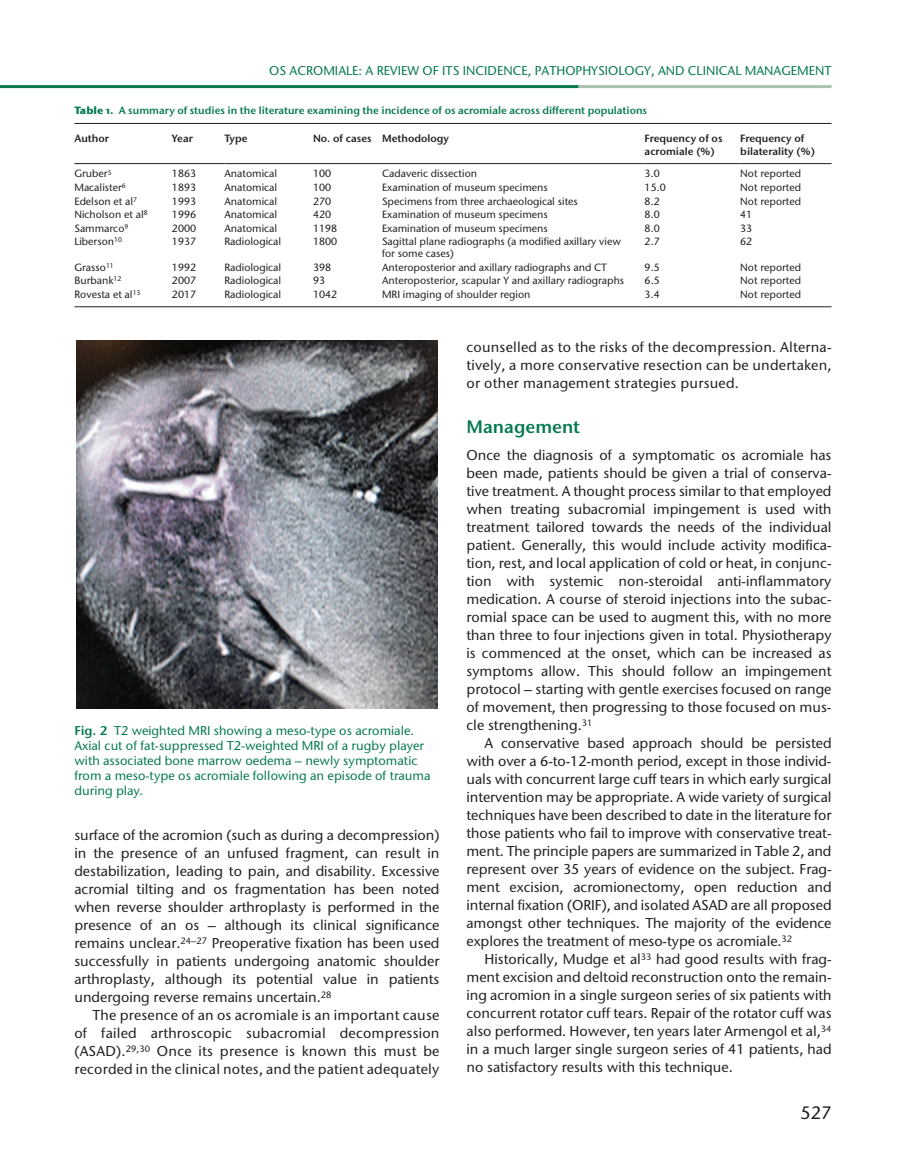
<style>
.page{position:relative;width:906px;height:1170px;background:#fff}
.page>*{position:absolute;margin:0;border:0;box-sizing:border-box;transform-origin:0 0}
.t1{font:600 18px "Stone Sans ITC Pro";color:#077a4e}
.t2{font:500 18px "Stone Sans ITC Pro";color:#231f20}
.t3{font:500 14.25px/18px "Stone Sans ITC Pro";color:#231f20;text-align:justify}
.t4{font:500 12.75px/15px "Stone Sans ITC Pro";color:#077a4e}
.t5{font:500 10.5px/12px "Stone Sans ITC Pro";color:#231f20}
.t6{font:600 10.5px "Stone Sans ITC Pro";color:#077a4e}
.t7{font:600 10.5px/12.8px "Stone Sans ITC Pro";color:#231f20}
.s1{font-weight:700}
.s2{font-weight:600}
</style>
<div class="page">
<hr style="left:578px;top:85px;width:253px;height:3px;background:#a9c1b0">
<hr style="left:0;top:85px;width:578px;height:3px;background:#077a4e">
<hr style="left:74px;top:123px;width:757px;height:1px;background:#231f20">
<hr style="left:74px;top:163px;width:98px;height:1px;background:#231f20">
<hr style="left:172px;top:163px;width:52px;height:1px;background:#231f20">
<hr style="left:224px;top:163px;width:89px;height:1px;background:#231f20">
<hr style="left:313px;top:163px;width:69px;height:1px;background:#231f20">
<hr style="left:382px;top:163px;width:262px;height:1px;background:#231f20">
<hr style="left:644px;top:163px;width:96px;height:1px;background:#231f20">
<hr style="left:740px;top:163px;width:91px;height:1px;background:#231f20">
<hr style="left:74px;top:306px;width:98px;height:1px;background:#231f20">
<hr style="left:172px;top:306px;width:52px;height:1px;background:#231f20">
<hr style="left:224px;top:306px;width:89px;height:1px;background:#231f20">
<hr style="left:313px;top:306px;width:69px;height:1px;background:#231f20">
<hr style="left:382px;top:306px;width:262px;height:1px;background:#231f20">
<hr style="left:644px;top:306px;width:96px;height:1px;background:#231f20">
<hr style="left:740px;top:306px;width:91px;height:1px;background:#231f20">
<img style="left:77px;top:341px;width:360px;height:367px">
<p class="t4" style="left:269px;top:63px;width:564px">Os acromiale: a review of its incidence, pathophysiology, and clinical management</p>
<p class="t6" style="left:74px;top:104px;width:574px"><span class="s1">Table 1.</span> A summary of studies in the literature examining the incidence of os acromiale across different populations</p>
<p class="t7" style="left:74px;top:132px;width:36px">Author</p>
<p class="t7" style="left:172px;top:132px;width:22px">Year</p>
<p class="t7" style="left:224px;top:132px;width:25px">Type</p>
<p class="t7" style="left:313px;top:132px;width:137px">No. of cases Methodology</p>
<p class="t7" style="left:644px;top:132px;width:79px">Frequency of os acromiale (%)</p>
<p class="t7" style="left:740px;top:132px;width:76px">Frequency of bilaterality (%)</p>
<p class="t5" style="left:74px;top:168px;width:39px">Gruber<sup>5</sup></p>
<p class="t5" style="left:172px;top:168px;width:26px">1863</p>
<p class="t5" style="left:224px;top:168px;width:54px">Anatomical</p>
<p class="t5" style="left:313px;top:168px;width:20px">100</p>
<p class="t5" style="left:382px;top:168px;width:97px">Cadaveric dissection</p>
<p class="t5" style="left:644px;top:168px;width:17px">3.0</p>
<p class="t5" style="left:740px;top:168px;width:62px">Not reported</p>
<p class="t5" style="left:74px;top:181px;width:53px">Macalister<sup>6</sup></p>
<p class="t5" style="left:172px;top:181px;width:26px">1893</p>
<p class="t5" style="left:224px;top:181px;width:54px">Anatomical</p>
<p class="t5" style="left:313px;top:181px;width:20px">100</p>
<p class="t5" style="left:382px;top:181px;width:167px">Examination of museum specimens</p>
<p class="t5" style="left:644px;top:181px;width:23px">15.0</p>
<p class="t5" style="left:740px;top:181px;width:62px">Not reported</p>
<p class="t5" style="left:74px;top:195px;width:64px">Edelson et al<sup>7</sup></p>
<p class="t5" style="left:172px;top:195px;width:26px">1993</p>
<p class="t5" style="left:224px;top:195px;width:54px">Anatomical</p>
<p class="t5" style="left:313px;top:195px;width:20px">270</p>
<p class="t5" style="left:382px;top:195px;width:197px">Specimens from three archaeological sites</p>
<p class="t5" style="left:644px;top:195px;width:17px">8.2</p>
<p class="t5" style="left:740px;top:195px;width:62px">Not reported</p>
<p class="t5" style="left:74px;top:208px;width:75px">Nicholson et al<sup>8</sup></p>
<p class="t5" style="left:172px;top:208px;width:26px">1996</p>
<p class="t5" style="left:224px;top:208px;width:54px">Anatomical</p>
<p class="t5" style="left:313px;top:208px;width:20px">420</p>
<p class="t5" style="left:382px;top:208px;width:167px">Examination of museum specimens</p>
<p class="t5" style="left:644px;top:208px;width:17px">8.0</p>
<p class="t5" style="left:740px;top:208px;width:14px">41</p>
<p class="t5" style="left:74px;top:222px;width:55px">Sammarco<sup>9</sup></p>
<p class="t5" style="left:172px;top:222px;width:26px">2000</p>
<p class="t5" style="left:224px;top:222px;width:54px">Anatomical</p>
<p class="t5" style="left:313px;top:222px;width:26px">1198</p>
<p class="t5" style="left:382px;top:222px;width:167px">Examination of museum specimens</p>
<p class="t5" style="left:644px;top:222px;width:17px">8.0</p>
<p class="t5" style="left:740px;top:222px;width:14px">33</p>
<p class="t5" style="left:74px;top:235px;width:49px">Liberson<sup>10</sup></p>
<p class="t5" style="left:172px;top:235px;width:26px">1937</p>
<p class="t5" style="left:224px;top:235px;width:58px">Radiological</p>
<p class="t5" style="left:313px;top:235px;width:26px">1800</p>
<p class="t5" style="left:382px;top:235px;width:241px">Sagittal plane radiographs (a modified axillary view for some cases)</p>
<p class="t5" style="left:644px;top:235px;width:17px">2.7</p>
<p class="t5" style="left:740px;top:235px;width:14px">62</p>
<p class="t5" style="left:74px;top:261px;width:41px">Grasso<sup>11</sup></p>
<p class="t5" style="left:172px;top:261px;width:26px">1992</p>
<p class="t5" style="left:224px;top:261px;width:58px">Radiological</p>
<p class="t5" style="left:313px;top:261px;width:20px">398</p>
<p class="t5" style="left:382px;top:261px;width:226px">Anteroposterior and axillary radiographs and CT</p>
<p class="t5" style="left:644px;top:261px;width:17px">9.5</p>
<p class="t5" style="left:740px;top:261px;width:62px">Not reported</p>
<p class="t5" style="left:74px;top:274px;width:48px">Burbank<sup>12</sup></p>
<p class="t5" style="left:172px;top:274px;width:26px">2007</p>
<p class="t5" style="left:224px;top:274px;width:58px">Radiological</p>
<p class="t5" style="left:313px;top:274px;width:14px">93</p>
<p class="t5" style="left:382px;top:274px;width:244px">Anteroposterior, scapular Y and axillary radiographs</p>
<p class="t5" style="left:644px;top:274px;width:17px">6.5</p>
<p class="t5" style="left:740px;top:274px;width:62px">Not reported</p>
<p class="t5" style="left:74px;top:288px;width:68px">Rovesta et al<sup>13</sup></p>
<p class="t5" style="left:172px;top:288px;width:26px">2017</p>
<p class="t5" style="left:224px;top:288px;width:58px">Radiological</p>
<p class="t5" style="left:313px;top:288px;width:26px">1042</p>
<p class="t5" style="left:382px;top:288px;width:150px">MRI imaging of shoulder region</p>
<p class="t5" style="left:644px;top:288px;width:17px">3.4</p>
<p class="t5" style="left:740px;top:288px;width:62px">Not reported</p>
<p class="t4" style="left:74px;top:723px;width:357px"><span class="s2">Fig. 2</span> T2 weighted MRI showing a meso-type os acromiale.<br>Axial cut of fat-suppressed T2-weighted MRI of a rugby player with associated bone marrow oedema – newly symptomatic from a meso-type os acromiale following an episode of trauma during play.</p>
<p class="t3" style="left:74px;top:825px;width:366px">surface of the acromion (such as during a decompression) in the presence of an unfused fragment, can result in destabilization, leading to pain, and disability. Excessive acromial tilting and os fragmentation has been noted when reverse shoulder arthroplasty is performed in the presence of an os – although its clinical significance remains unclear.<sup>24–27</sup> Preoperative fixation has been used successfully in patients undergoing anatomic shoulder arthroplasty, although its potential value in patients undergoing reverse remains uncertain.<sup>28</sup></p>
<p class="t3" style="left:74px;top:1005px;width:366px;text-indent:18px">The presence of an os acromiale is an important cause of failed arthroscopic subacromial decompression (ASAD).<sup>29,30</sup> Once its presence is known this must be recorded in the clinical notes, and the patient adequately</p>
<p class="t3" style="left:466px;top:337px;width:366px">counselled as to the risks of the decompression. Alterna&shy;tively, a more conservative resection can be undertaken, or other management strategies pursued.</p>
<p class="t1" style="left:466px;top:415px;width:115px">Management</p>
<p class="t3" style="left:466px;top:445px;width:367px">Once the diagnosis of a symptomatic os acromiale has been made, patients should be given a trial of conserva&shy;tive treatment. A thought process similar to that employed when treating subacromial impingement is used with treatment tailored towards the needs of the individual patient. Generally, this would include activity modifica&shy;tion, rest, and local application of cold or heat, in conjunc&shy;tion with systemic non-steroidal anti-inflammatory medication. A course of steroid injections into the subac&shy;romial space can be used to augment this, with no more than three to four injections given in total. Physiotherapy is commenced at the onset, which can be increased as symptoms allow. This should follow an impingement protocol – starting with gentle exercises focused on range of movement, then progressing to those focused on mus&shy;cle strengthening.<sup>31</sup></p>
<p class="t3" style="left:466px;top:733px;width:366px;text-indent:18px">A conservative based approach should be persisted with over a 6-to-12-month period, except in those individ&shy;uals with concurrent large cuff tears in which early surgical intervention may be appropriate. A wide variety of surgical techniques have been described to date in the literature for those patients who fail to improve with conservative treat&shy;ment. The principle papers are summarized in Table 2, and represent over 35 years of evidence on the subject. Frag&shy;ment excision, acromionectomy, open reduction and internal fixation (ORIF), and isolated ASAD are all proposed amongst other techniques. The majority of the evidence explores the treatment of meso-type os acromiale.<sup>32</sup></p>
<p class="t3" style="left:466px;top:949px;width:366px;text-indent:18px">Historically, Mudge et al<sup>33</sup> had good results with frag&shy;ment excision and deltoid reconstruction onto the remain&shy;ing acromion in a single surgeon series of six patients with concurrent rotator cuff tears. Repair of the rotator cuff was also performed. However, ten years later Armengol et al,<sup>34 </sup>in a much larger single surgeon series of 41 patients, had no satisfactory results with this technique.</p>
<p class="t2" style="left:800px;top:1101px;width:32px">527</p>
</div>
